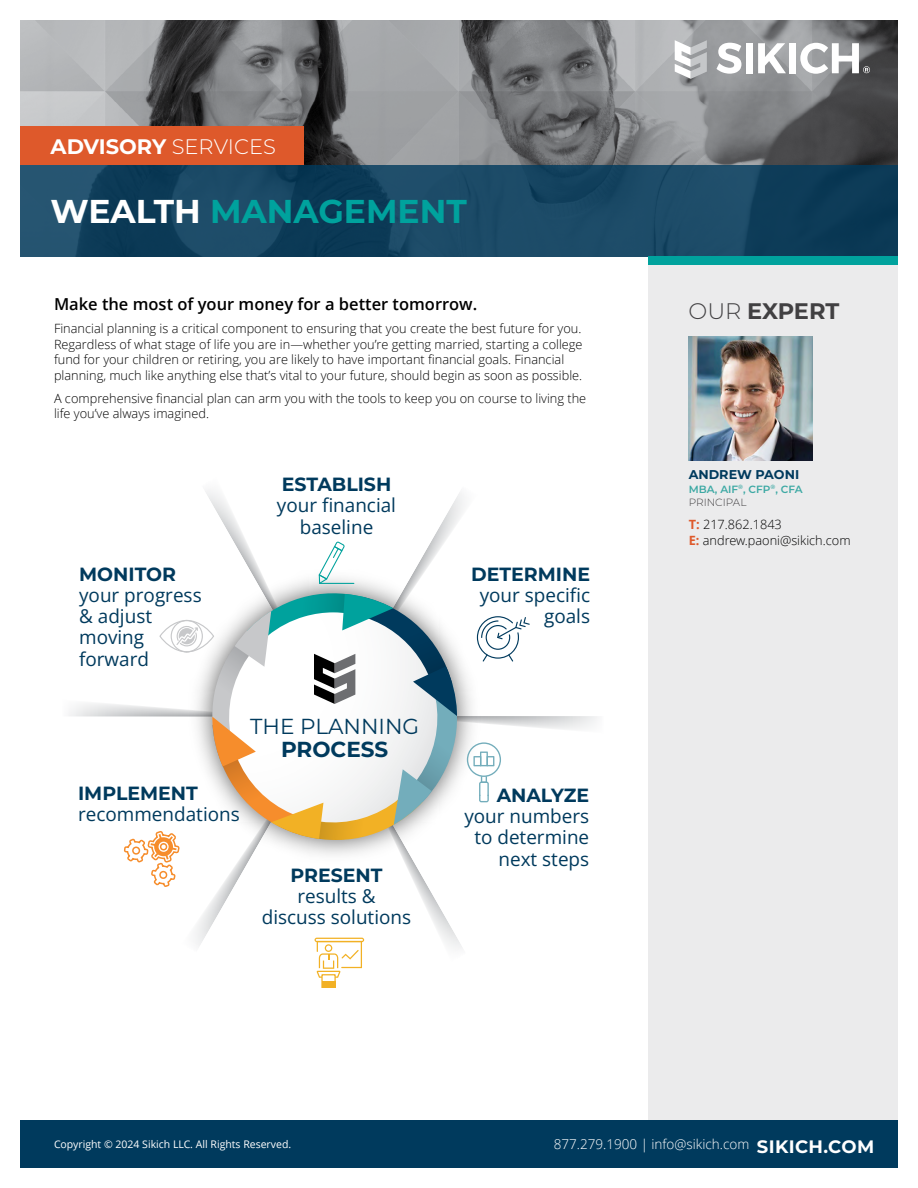
<style>
.page{position:relative;width:918px;height:1188px;background:#fff}
.page>*{position:absolute;margin:0;border:0;box-sizing:border-box;transform-origin:0 0}
.t1{font:700 33px "Montserrat";color:#00a29d}
.t2{font:700 22.5px "Montserrat";letter-spacing:-.01em;color:#414042}
.t3{font:21.75px "Montserrat";color:#003a5d}
.t4{font:700 21.75px "Montserrat";color:#003a5d}
.t5{font:700 21px "Montserrat";color:#fff}
.t6{font:19.05px/21.1px "Open Sans";color:#003a5d;text-align:center}
.t7{font:700 19.05px "Montserrat";color:#003a5d}
.t8{font:600 16.5px "Open Sans";color:#000}
.t9{font:300 13.5px "Open Sans";color:#fff}
.t10{font:300 12.75px/15.8px "Open Sans";color:#000}
.t11{font:700 12.75px "Montserrat";color:#003a5d}
.t12{font:10.5px "Open Sans";color:#fff}
.t13{font:600 10.5px/13.5px "Montserrat";color:#3da9a4}
.s1{font-weight:300}
.s2{color:#fff}
.s3{font-weight:300;color:#414042}
.s4{font-weight:700;color:#de592b}
.s5{font-family:"Montserrat";font-weight:700;font-size:18px}
</style>
<div class="page">
<div style="left:20px;top:1120px;width:878px;height:48px;background:#003a5d"></div>
<div style="left:648px;top:256px;width:250px;height:864px;background:#ebebec"></div>
<img style="left:20px;top:20px;width:878px;height:145px">
<svg style="left:69px;top:490px;width:528px;height:498px"></svg>
<hr style="left:319px;top:583px;width:35px;height:1px;background:#00a29d">
<svg style="left:716px;top:43px;width:25px;height:31px"></svg>
<div style="left:746px;top:43px;width:7px;height:30px;background:#fff"></div>
<svg style="left:758px;top:43px;width:28px;height:30px"></svg>
<div style="left:789px;top:43px;width:7px;height:30px;background:#fff"></div>
<svg style="left:800px;top:43px;width:70px;height:31px"></svg>
<svg style="left:675px;top:40px;width:32px;height:39px"></svg>
<svg style="left:20px;top:165px;width:878px;height:91px;background:#164461"></svg>
<div style="left:20px;top:126px;width:284px;height:39px;background:#de592b"></div>
<div style="left:648px;top:256px;width:250px;height:9px;background:#00a29d"></div>
<img style="left:689px;top:336px;width:124px;height:124px">
<h3 class="t5" style="left:51px;top:131px;width:227px">ADVISORY <span class="s1">SERVICES</span></h3>
<h1 class="t1" style="left:51px;top:187px;width:418px"><span class="s2">WEALTH</span> MANAGEMENT</h1>
<p class="t8" style="left:54px;top:293px;width:425px">Make the most of your money for a better tomorrow.</p>
<p class="t10" style="left:54px;top:320px;width:530px">Financial planning is a critical component to ensuring that you create the best future for you.<br>Regardless of what stage of life you are in—whether you’re getting married, starting a college fund for your children or retiring, you are likely to have important financial goals. Financial planning, much like anything else that’s vital to your future, should begin as soon as possible.</p>
<p class="t10" style="left:54px;top:390px;width:534px">A comprehensive financial plan can arm you with the tools to keep you on course to living the life you’ve always imagined.</p>
<h3 class="t7" style="left:79px;top:561px;width:98px">MONITOR</h3>
<h3 class="t6" style="left:79px;top:584px;width:124px;text-align:left">your progress &amp; adjust moving forward</h3>
<h3 class="t7" style="left:282px;top:472px;width:111px">ESTABLISH</h3>
<h3 class="t6" style="left:277px;top:494px;width:121px">your financial baseline</h3>
<h3 class="t3" style="left:250px;top:712px;width:171px">THE PLANNING</h3>
<h3 class="t4" style="left:281px;top:735px;width:109px">PROCESS</h3>
<h3 class="t7" style="left:78px;top:780px;width:121px">IMPLEMENT</h3>
<h3 class="t6" style="left:78px;top:803px;width:163px">recommendations</h3>
<h3 class="t7" style="left:291px;top:862px;width:94px">PRESENT</h3>
<h3 class="t6" style="left:262px;top:885px;width:151px">results &amp;<br>discuss solutions</h3>
<h3 class="t7" style="left:471px;top:561px;width:120px">DETERMINE</h3>
<h3 class="t6" style="left:480px;top:584px;width:112px;text-align:right">your specific goals</h3>
<h3 class="t7" style="left:497px;top:783px;width:94px">ANALYZE</h3>
<h3 class="t6" style="left:464px;top:805px;width:126px;text-align:right">your numbers to determine next steps</h3>
<h2 class="t2" style="left:688px;top:295px;width:152px"><span class="s1">OUR</span> EXPERT</h2>
<p class="t11" style="left:689px;top:466px;width:112px">ANDREW PAONI</p>
<p class="t13" style="left:689px;top:482px;width:116px">MBA, AIF<sup>®</sup>, CFP<sup>®</sup>, CFA<br><span class="s3">PRINCIPAL</span></p>
<p class="t10" style="left:689px;top:516px;width:163px"><span class="s4">T:</span> 217.862.1843<br><span class="s4">E:</span> andrew.paoni@sikich.com</p>
<p class="t12" style="left:54px;top:1137px;width:239px">Copyright © 2024 Sikich LLC. All Rights Reserved.</p>
<p class="t9" style="left:554px;top:1135px;width:322px">877.279.1900 | info@sikich.com <span class="s5">SIKICH.COM</span></p>
</div>
